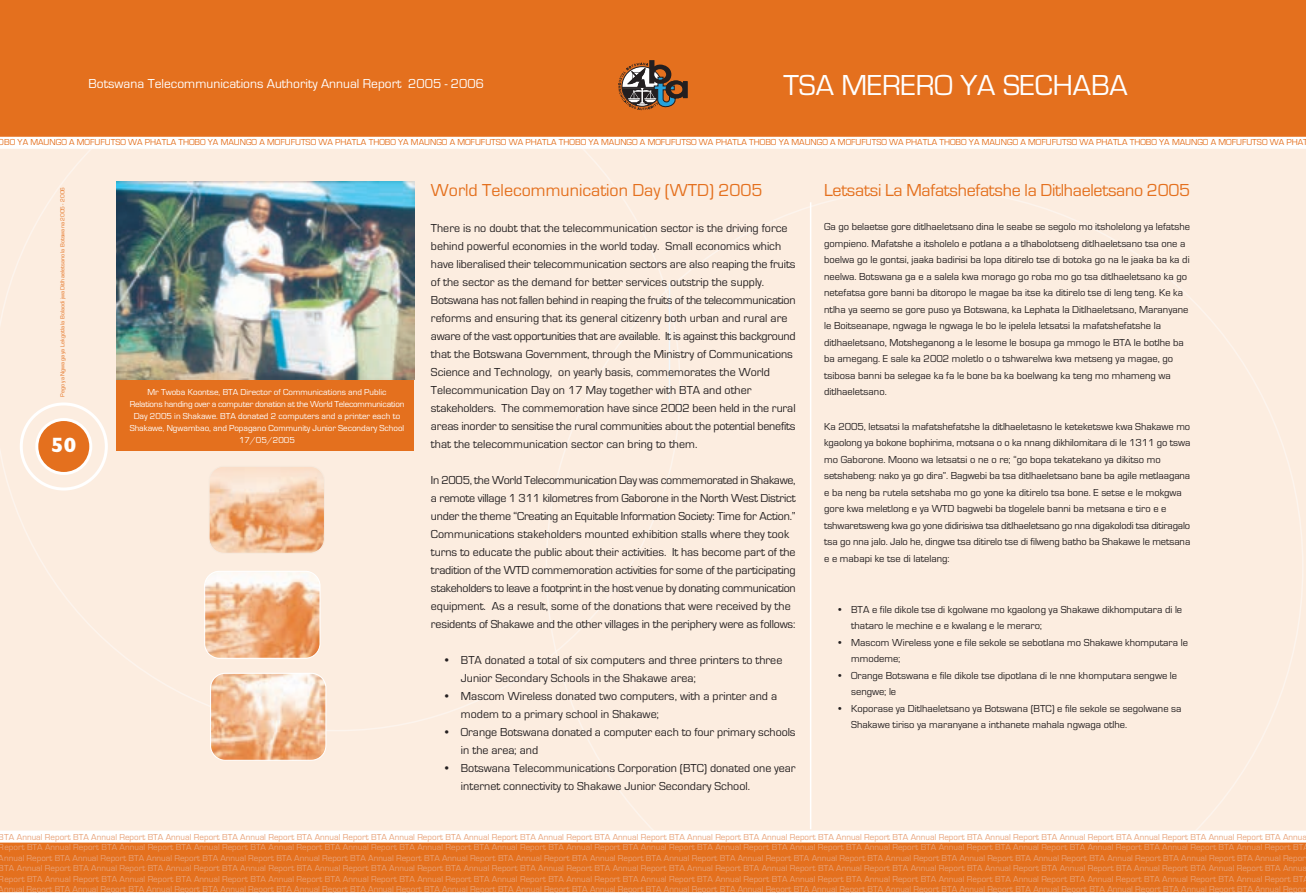
<style>
.page{position:relative;width:1306px;height:893px;background:#fff}
.page>*{position:absolute;margin:0;border:0;box-sizing:border-box;transform-origin:0 0}
.t1{font:30px "Eurostile";color:#fff}
.t2{font:700 21px "Gill Sans";color:#fff}
.t3{font:18px "Eurostile";letter-spacing:-.015em;color:#e4701e}
.t4{font:13.5px "Eurostile";color:#fff}
.t5{font:12px/18px "Eurostile";letter-spacing:-.005em;color:#231f20}
.t6{font:10.5px/16.5px "Eurostile";color:#231f20}
.t7{font:9px/10.5px "Eurostile";color:#e8a278}
.t8{font:9px/12px "Eurostile";letter-spacing:-.005em;color:#fff;text-align:center}
.t9{font:9px "Eurostile";color:#e4701e}
.t10{font:6px "Eurostile";color:#e4701e}
</style>
<div class="page">
<div style="left:0;top:149px;width:1304px;height:744px;background:#fcede0"></div>
<div style="left:0;top:0;width:1305px;height:137px;background:#e4701e"></div>
<svg style="left:618px;top:60px;width:69px;height:50px"></svg>
<div style="left:0;top:831px;width:1305px;height:60px;background:#e4701e"></div>
<div style="left:0;top:831px;width:1305px;height:12px;background:#fff"></div>
<hr style="left:668px;top:283px;width:2px;height:119px;background:#f0f6fb">
<hr style="left:810px;top:202px;width:1px;height:627px;background:#fff">
<div style="left:20px;top:402px;width:88px;height:88px;border:3px solid #fff;border-radius:50%"></div>
<div style="left:35px;top:418px;width:57px;height:57px;background:#e4701e;border:3px solid #fff;border-radius:50%"></div>
<div style="left:116px;top:181px;width:298px;height:269px;background:#e4701e"></div>
<img style="left:116px;top:181px;width:298px;height:199px">
<img style="left:209px;top:466px;width:115px;height:87px;border-radius:15px">
<div style="left:208px;top:466px;width:117px;height:88px;border:1px solid #f7e9dc;border-radius:15px"></div>
<img style="left:205px;top:571px;width:115px;height:86px;border-radius:15px">
<div style="left:204px;top:571px;width:116px;height:88px;border:1px solid #fff;border-radius:15px"></div>
<img style="left:212px;top:673px;width:114px;height:87px;border-radius:15px">
<div style="left:210px;top:673px;width:116px;height:88px;border:1px solid #fff;border-radius:15px"></div>
<p class="t4" style="left:89px;top:79px;width:397px">Botswana Telecommunications Authority Annual Report 2005 - 2006</p>
<h1 class="t1" style="left:783px;top:75px;width:346px">TSA MERERO YA SECHABA</h1>
<p class="t9" style="left:-1px;top:139px;width:1310px">OBO YA MAUNGO A MOFUFUTSO WA PHATLA THOBO YA MAUNGO A MOFUFUTSO WA PHATLA THOBO YA MAUNGO A MOFUFUTSO WA PHATLA THOBO YA MAUNGO A MOFUFUTSO WA PHATLA THOBO YA MAUNGO A MOFUFUTSO WA PHATLA THOBO YA MAUNGO A MOFUFUTSO WA PHATLA THOBO YA MAUNGO A MOFUFUTSO WA PHAT</p>
<p class="t10" style="left:60px;top:397px;width:211px;rotate:-90deg">Pego ya Ngwaga ya Lekgotla la Bolaodi jwa Ditlhaeletsano la Botswana 2005 - 2006</p>
<h3 class="t3" style="left:824px;top:184px;width:367px">Letsatsi La Mafatshefatshe la Ditlhaeletsano 2005</h3>
<h3 class="t3" style="left:431px;top:184px;width:333px">World Telecommunication Day (WTD) 2005</h3>
<p class="t5" style="left:431px;top:220px;width:366px">There is no doubt that the telecommunication sector is the driving force behind powerful economies in the world today. Small economics which have liberalised their telecommunication sectors are also reaping the fruits of the sector as the demand for better services outstrip the supply.<br>Botswana has not fallen behind in reaping the fruits of the telecommunication reforms and ensuring that its general citizenry both urban and rural are aware of the vast opportunities that are available. It is against this background that the Botswana Government, through the Ministry of Communications Science and Technology, on yearly basis, commemorates the World Telecommunication Day on 17 May together with BTA and other stakeholders. The commemoration have since 2002 been held in the rural areas inorder to sensitise the rural communities about the potential benefits that the telecommunication sector can bring to them.</p>
<p class="t5" style="left:431px;top:472px;width:366px">In 2005, the World Telecommunication Day was commemorated in Shakawe, a remote village 1 311 kilometres from Gaborone in the North West District under the theme “Creating an Equitable Information Society: Time for Action.” Communications stakeholders mounted exhibition stalls where they took turns to educate the public about their activities. It has become part of the tradition of the WTD commemoration activities for some of the participating stakeholders to leave a footprint in the host venue by donating communication equipment. As a result, some of the donations that were received by the residents of Shakawe and the other villages in the periphery were as follows:</p>
<p class="t5" style="left:461px;top:652px;width:323px;text-indent:-16px">• BTA donated a total of six computers and three printers to three<br>Junior Secondary Schools in the Shakawe area;</p>
<p class="t5" style="left:461px;top:688px;width:318px;text-indent:-16px">• Mascom Wireless donated two computers, with a printer and a modem to a primary school in Shakawe;</p>
<p class="t5" style="left:461px;top:724px;width:336px;text-indent:-16px">• Orange Botswana donated a computer each to four primary schools in the area; and</p>
<p class="t5" style="left:461px;top:760px;width:336px;text-indent:-16px">• Botswana Telecommunications Corporation (BTC) donated one year internet connectivity to Shakawe Junior Secondary School.</p>
<p class="t6" style="left:824px;top:219px;width:367px">Ga go belaetse gore ditlhaeletsano dina le seabe se segolo mo itsholelong ya lefatshe gompieno. Mafatshe a itsholelo e potlana a a tlhabolotseng ditlhaeletsano tsa one a boelwa go le gontsi, jaaka badirisi ba lopa ditirelo tse di botoka go na le jaaka ba ka di neelwa. Botswana ga e a salela kwa morago go roba mo go tsa ditlhaeletsano ka go netefatsa gore banni ba ditoropo le magae ba itse ka ditirelo tse di leng teng. Ke ka ntlha ya seemo se gore puso ya Botswana, ka Lephata la Ditlhaeletsano, Maranyane le Boitseanape, ngwaga le ngwaga le bo le ipelela letsatsi la mafatshefatshe la ditlhaeletsano, Motsheganong a le lesome le bosupa ga mmogo le BTA le botlhe ba ba amegang. E sale ka 2002 moletlo o o tshwarelwa kwa metseng ya magae, go tsibosa banni ba selegae ka fa le bone ba ka boelwang ka teng mo mhameng wa ditlhaeletsano.</p>
<p class="t6" style="left:824px;top:419px;width:368px">Ka 2005, letsatsi la mafatshefatshe la ditlhaeletasno le keteketswe kwa Shakawe mo kgaolong ya bokone bophirima, motsana o o ka nnang dikhilomitara di le 1311 go tswa mo Gaborone. Moono wa letsatsi o ne o re; “go bopa tekatekano ya dikitso mo setshabeng: nako ya go dira”. Bagwebi ba tsa ditlhaeletsano bane ba agile metlaagana e ba neng ba rutela setshaba mo go yone ka ditirelo tsa bone. E setse e le mokgwa gore kwa meletlong e ya WTD bagwebi ba tlogelele banni ba metsana e tiro e e tshwaretsweng kwa go yone didirisiwa tsa ditlhaeletsano go nna digakolodi tsa ditiragalo tsa go nna jalo. Jalo he, dingwe tsa ditirelo tse di filweng batho ba Shakawe le metsana e e mabapi ke tse di latelang:</p>
<p class="t8" style="left:130px;top:386px;width:276px">Mr Twoba Koontse, BTA Director of Communications and Public<br>Relations handing over a computer donation at the World Telecommunication Day 2005 in Shakawe. BTA donated 2 computers and a printer each to Shakawe, Ngwambao, and Popagano Community Junior Secondary School 17/05/2005</p>
<h2 class="t2" style="left:51px;top:438px;width:26px">50</h2>
<p class="t6" style="left:851px;top:602px;width:332px;text-indent:-13px">• BTA e file dikole tse di kgolwane mo kgaolong ya Shakawe dikhomputara di le thataro le mechine e e kwalang e le meraro;</p>
<p class="t6" style="left:851px;top:635px;width:338px;text-indent:-13px">• Mascom Wireless yone e file sekole se sebotlana mo Shakawe khomputara le mmodeme;</p>
<p class="t6" style="left:851px;top:668px;width:327px;text-indent:-13px">• Orange Botswana e file dikole tse dipotlana di le nne khomputara sengwe le sengwe; le</p>
<p class="t6" style="left:851px;top:701px;width:332px;text-indent:-13px">• Koporase ya Ditlhaeletsano ya Botswana (BTC) e file sekole se segolwane sa<br>Shakawe tiriso ya maranyane a inthanete mahala ngwaga otlhe.</p>
<p class="t7" style="left:-1px;top:832px;width:1309px">BTA Annual Report BTA Annual Report BTA Annual Report BTA Annual Report BTA Annual Report BTA Annual Report BTA Annual Report BTA Annual Report BTA Annual Report BTA Annual Report BTA Annual Report BTA Annual Report BTA Annual Report BTA Annual Report BTA Annual Report BTA Annual Report BTA Annual Report BTA Annua Report BTA Annual Report BTA Annual Report BTA Annual Report BTA Annual Report BTA Annual Report BTA Annual Report BTA Annual Report BTA Annual Report BTA Annual Report BTA Annual Report BTA Annual Report BTA Annual Report BTA Annual Report BTA Annual Report BTA Annual Report BTA Annual Report BTA Annual Report BT Annual Report BTA Annual Report BTA Annual Report BTA Annual Report BTA Annual Report BTA Annual Report BTA Annual Report BTA Annual Report BTA Annual Report BTA Annual Report BTA Annual Report BTA Annual Report BTA Annual Report BTA Annual Report BTA Annual Report BTA Annual Report BTA Annual Report BTA Annual Repor BTA Annual Report BTA Annual Report BTA Annual Report BTA Annual Report BTA Annual Report BTA Annual Report BTA Annual Report BTA Annual Report BTA Annual Report BTA Annual Report BTA Annual Report BTA Annual Report BTA Annual Report BTA Annual Report BTA Annual Report BTA Annual Report BTA Annual Report BTA Annua Report BTA Annual Report BTA Annual Report BTA Annual Report BTA Annual Report BTA Annual Report BTA Annual Report BTA Annual Report BTA Annual Report BTA Annual Report BTA Annual Report BTA Annual Report BTA Annual Report BTA Annual Report BTA Annual Report BTA Annual Report BTA Annual Report BTA Annual Report BT Annual Report BTA Annual Report BTA Annual Report BTA Annual Report BTA Annual Report BTA Annual Report BTA Annual Report BTA Annual Report BTA Annual Report BTA Annual Report BTA Annual Report BTA Annual Report BTA Annual Report BTA Annual Report BTA Annual Report BTA Annual Report BTA Annual Report BTA Annual Repor</p>
</div>
